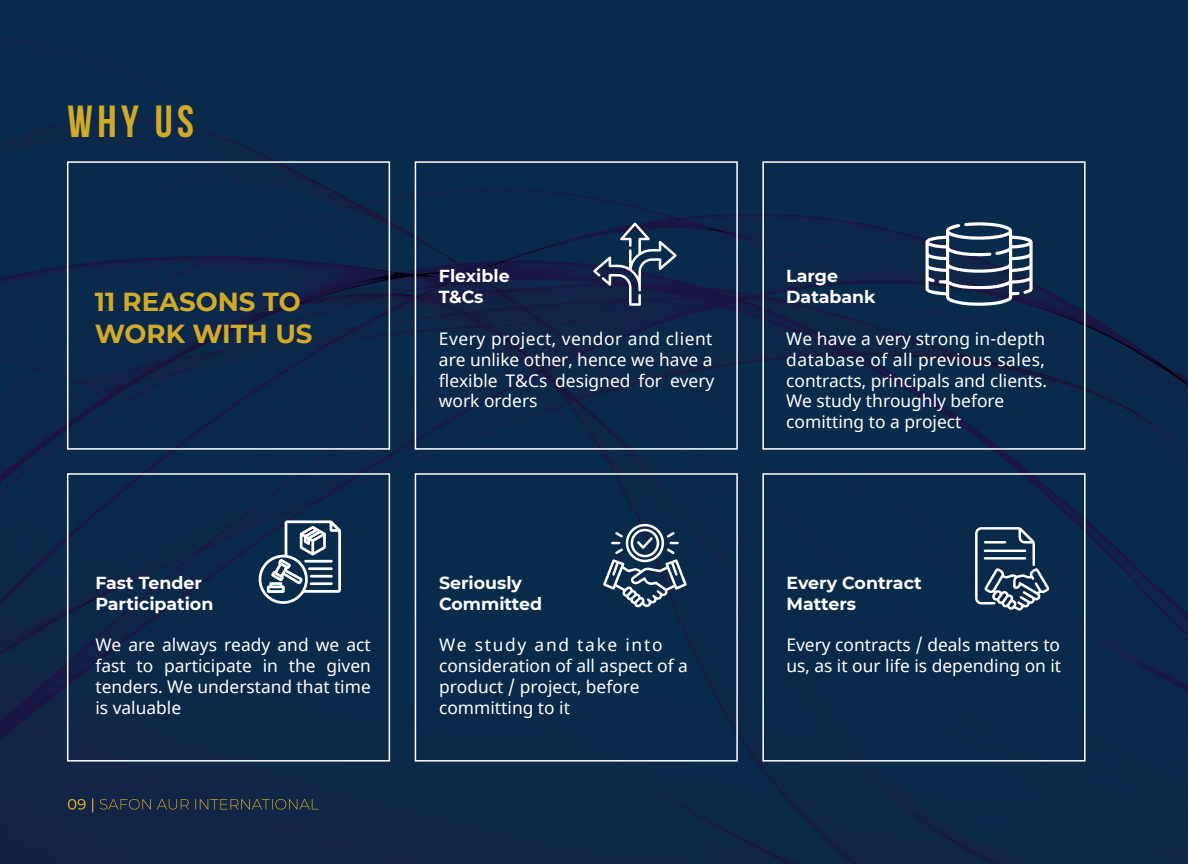
<style>
.page{position:relative;width:1188px;height:864px;background:#fff}
.page>*{position:absolute;margin:0;border:0;box-sizing:border-box;transform-origin:0 0}
.t1{font:700 45px "Bebas Neue";color:#d1aa2a}
.t2{font:700 26.1px/31.3px "Montserrat";color:#d1aa2a}
.t3{font:17.4px/20.9px "Noto Sans";color:#fff}
.t4{font:700 17.4px/20.9px "Montserrat";color:#fff}
</style>
<div class="page">
<img style="left:0;top:0;width:1188px;height:864px">
<img style="left:68px;top:798px;width:27px;height:14px">
<img style="left:100px;top:799px;width:219px;height:11px">
<div style="left:67px;top:161px;width:323px;height:289px;border:2px solid #fff"></div>
<div style="left:415px;top:161px;width:323px;height:289px;border:2px solid #fff"></div>
<div style="left:762px;top:161px;width:324px;height:289px;border:2px solid #fff"></div>
<div style="left:67px;top:473px;width:323px;height:289px;border:2px solid #fff"></div>
<div style="left:415px;top:473px;width:323px;height:289px;border:2px solid #fff"></div>
<div style="left:762px;top:473px;width:324px;height:289px;border:2px solid #fff"></div>
<svg style="left:975px;top:527px;width:75px;height:84px"></svg>
<svg style="left:603px;top:524px;width:84px;height:84px"></svg>
<svg style="left:257px;top:520px;width:84px;height:85px"></svg>
<svg style="left:926px;top:222px;width:107px;height:84px"></svg>
<svg style="left:593px;top:222px;width:84px;height:84px;background:#2f4161"></svg>
<h1 class="t1" style="left:68px;top:97px;width:128px">WHY US</h1>
<h2 class="t2" style="left:95px;top:285px;width:219px">11 REASONS TO<br>WORK WITH US</h2>
<p class="t4" style="left:95px;top:571px;width:119px">Fast Tender<br>Participation</p>
<p class="t3" style="left:95px;top:635px;width:277px;text-align:justify">We are always ready and we act fast to participate in the given tenders. We understand that time is valuable</p>
<p class="t4" style="left:439px;top:265px;width:72px">Flexible<br>T&amp;Cs</p>
<p class="t3" style="left:439px;top:329px;width:277px;text-align:justify">Every project, vendor and client are unlike other, hence we have a flexible T&amp;Cs designed for every work orders</p>
<p class="t4" style="left:439px;top:571px;width:105px">Seriously<br>Committed</p>
<p class="t3" style="left:439px;top:635px;width:250px">We study and take into consideration of all aspect of a product / project, before committing to it</p>
<p class="t4" style="left:786px;top:265px;width:91px">Large<br>Databank</p>
<p class="t3" style="left:786px;top:329px;width:262px">We have a very strong in-depth database of all previous sales, contracts, principals and clients.<br>We study throughly before comitting to a project</p>
<p class="t4" style="left:786px;top:571px;width:137px">Every Contract<br>Matters</p>
<p class="t3" style="left:786px;top:635px;width:276px">Every contracts / deals matters to us, as it our life is depending on it</p>
</div>
